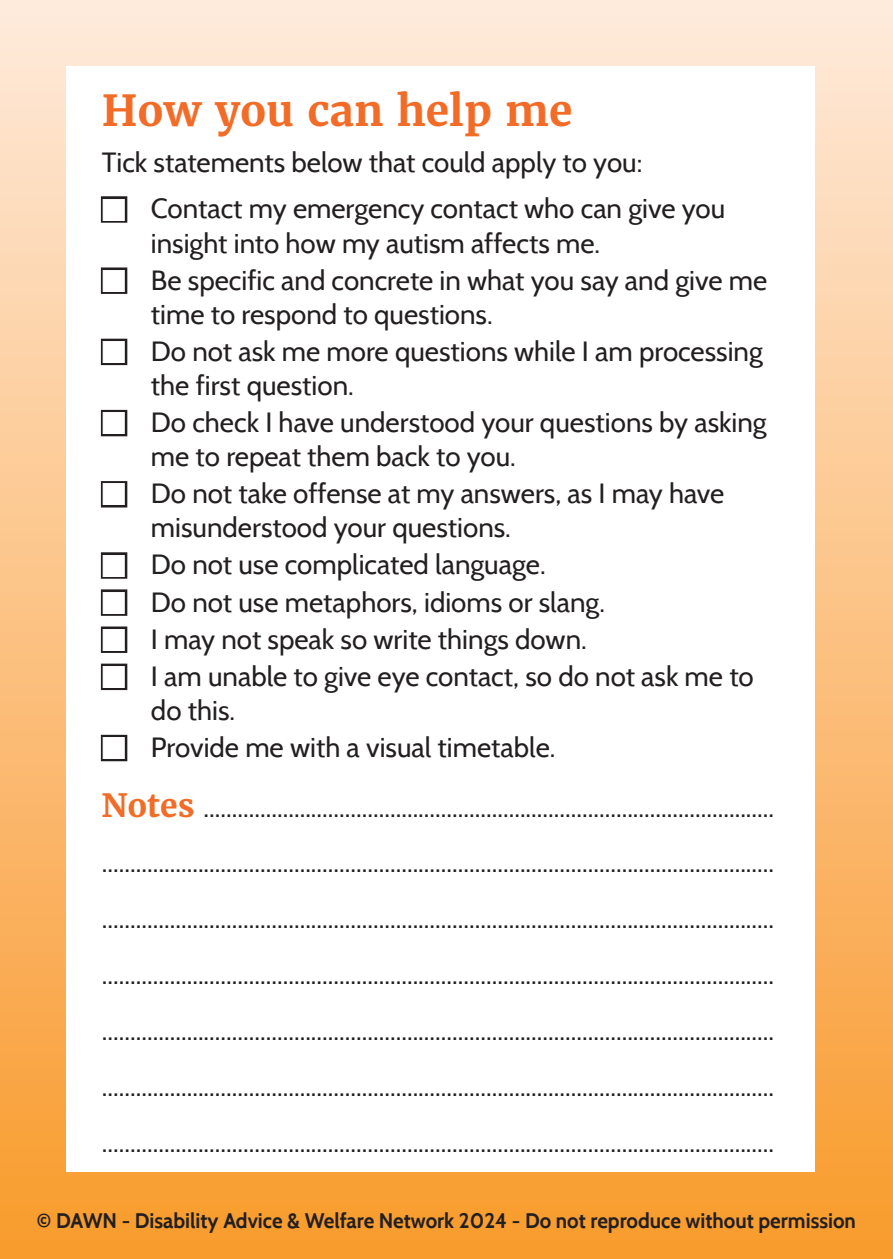
<style>
.page{position:relative;width:893px;height:1259px;background:#fff}
.page>*{position:absolute;margin:0;border:0;box-sizing:border-box;transform-origin:0 0}
.t1{font:700 42.6px "Merriweather";color:#f36c27}
.t2{font:27.6px/34.2px "Cabin";color:#231f20}
.t3{font:700 21px "Cabin";color:#231f20}
.s1{font-family:"Merriweather";font-weight:700;font-size:31.8px;color:#f36c27}
</style>
<div class="page">
<div style="left:0;top:0;width:893px;height:1259px;background:linear-gradient(to bottom,#ffeadb,#f99c2e)"></div>
<div style="left:66px;top:66px;width:748px;height:1106px;background:#fff"></div>
<h1 class="t1" style="left:102px;top:83px;width:472px">How you can help me</h1>
<p class="t2" style="left:102px;top:145px;width:542px">Tick statements below that could apply to you:</p>
<p class="t2" style="left:151px;top:191px;width:576px;text-indent:-49px">■ Contact my emergency contact who can give you insight into how my autism affects me.</p>
<p class="t2" style="left:151px;top:263px;width:618px;text-indent:-49px">■ Be specific and concrete in what you say and give me time to respond to questions.</p>
<p class="t2" style="left:151px;top:334px;width:613px;text-indent:-49px">■ Do not ask me more questions while I am processing the first question.</p>
<p class="t2" style="left:151px;top:405px;width:617px;text-indent:-49px">■ Do check I have understood your questions by asking me to repeat them back to you.</p>
<p class="t2" style="left:151px;top:476px;width:575px;text-indent:-49px">■ Do not take offense at my answers, as I may have misunderstood your questions.</p>
<p class="t2" style="left:102px;top:547px;width:445px">■ Do not use complicated language.</p>
<p class="t2" style="left:102px;top:584px;width:505px">■ Do not use metaphors, idioms or slang.</p>
<p class="t2" style="left:102px;top:622px;width:486px">■ I may not speak so write things down.</p>
<p class="t2" style="left:151px;top:659px;width:604px;text-indent:-49px">■ I am unable to give eye contact, so do not ask me to do this.</p>
<p class="t2" style="left:102px;top:717px;width:674px;line-height:59.7px">■ Provide me with a visual timetable.<br><span class="s1">Notes</span> .....................................................................................................</p>
<p class="t2" style="left:102px;top:834px;width:674px;line-height:55.8px;text-align:justify">....................................................................................................................... ....................................................................................................................... ....................................................................................................................... ....................................................................................................................... ....................................................................................................................... .......................................................................................................................</p>
<p class="t3" style="left:37px;top:1208px;width:820px">© DAWN - Disability Advice &amp; Welfare Network 2024 - Do not reproduce without permission</p>
</div>
